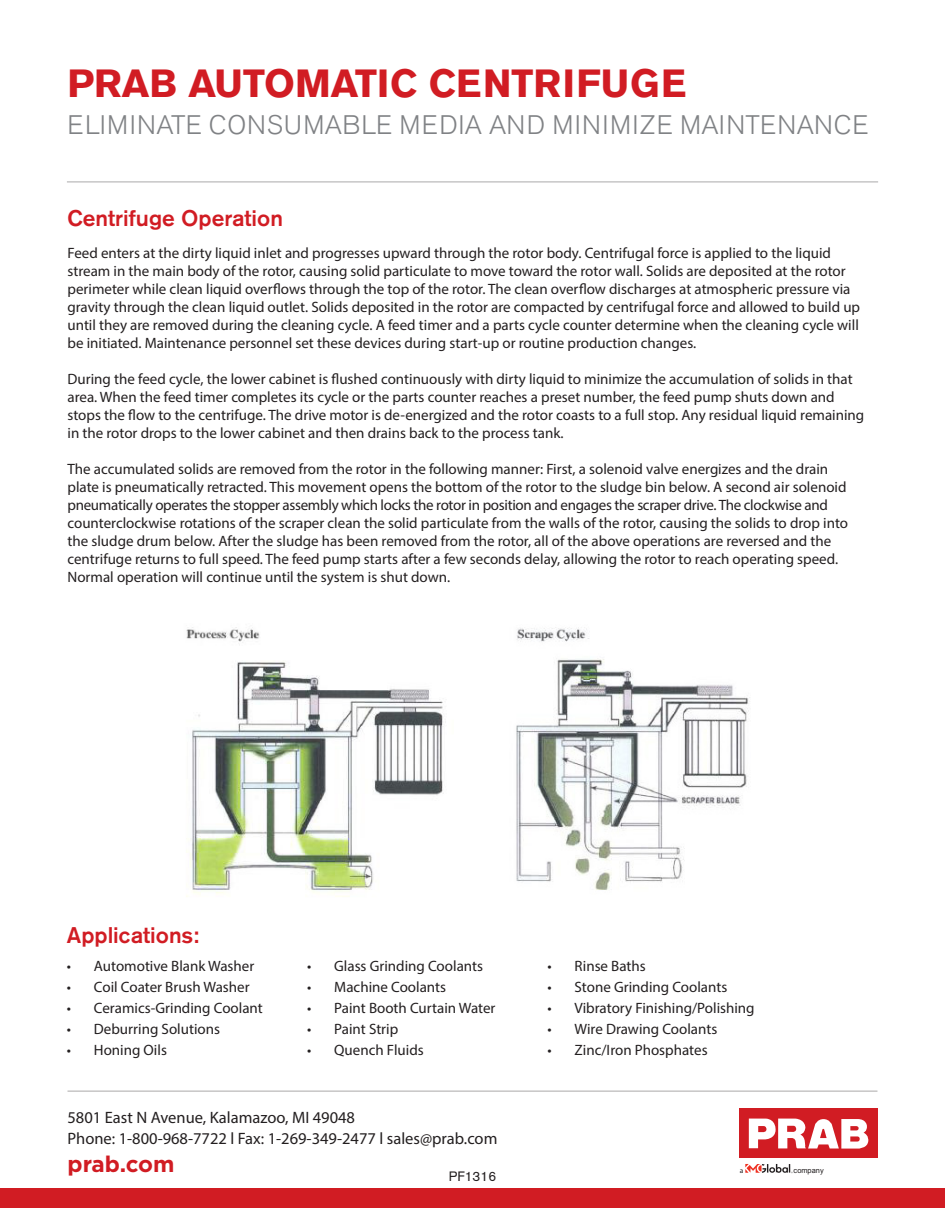
<style>
.page{position:relative;width:945px;height:1215px;background:#fff}
.page>*{position:absolute;margin:0;border:0;box-sizing:border-box;transform-origin:0 0}
.t1{font:700 39px "Akzidenz Grotesk BE";color:#d11c23}
.t2{font:300 26.7px "Akzidenz Grotesk BE";letter-spacing:.03em;color:#808285}
.t3{font:500 22.5px "Akzidenz Grotesk BE";color:#d11c23}
.t4{font:700 22.5px "Gotham";color:#d11c23}
.t5{font:16.5px "Myriad Pro";color:#231f20}
.t6{font:15px/18px "Myriad Pro";color:#231f20}
.t7{font:13.5px "Akzidenz Grotesk BE";color:#231f20}
.t8{font:7.35px "Arial";color:#231f20}
.t9{font:7.35px "Myriad Pro";color:#231f20}
</style>
<div class="page">
<hr style="left:67px;top:181px;width:811px;height:2px;background:#231f20">
<img style="left:186px;top:627px;width:260px;height:270px">
<img style="left:516px;top:627px;width:234px;height:263px">
<div style="left:0;top:1189px;width:945px;height:19px;background:#d11c23"></div>
<hr style="left:67px;top:1090px;width:810px;height:2px;background:#231f20">
<svg style="left:745px;top:1164px;width:48px;height:9px"></svg>
<div style="left:739px;top:1108px;width:139px;height:50px;background:#d11c23"></div>
<svg style="left:749px;top:1119px;width:120px;height:30px"></svg>
<p class="t1" style="left:68px;top:61px;width:620px">PRAB AUTOMATIC CENTRIFUGE</p>
<p class="t2" style="left:68px;top:110px;width:802px">ELIMINATE CONSUMABLE MEDIA AND MINIMIZE MAINTENANCE</p>
<p class="t3" style="left:68px;top:204px;width:217px">Centrifuge Operation</p>
<p class="t6" style="left:68px;top:244px;width:794px">Feed enters at the dirty liquid inlet and progresses upward through the rotor body. Centrifugal force is applied to the liquid stream in the main body of the rotor, causing solid particulate to move toward the rotor wall. Solids are deposited at the rotor perimeter while clean liquid overflows through the top of the rotor. The clean overflow discharges at atmospheric pressure via gravity through the clean liquid outlet. Solids deposited in the rotor are compacted by centrifugal force and allowed to build up until they are removed during the cleaning cycle. A feed timer and a parts cycle counter determine when the cleaning cycle will be initiated. Maintenance personnel set these devices during start-up or routine production changes.</p>
<p class="t6" style="left:68px;top:370px;width:798px">During the feed cycle, the lower cabinet is flushed continuously with dirty liquid to minimize the accumulation of solids in that area. When the feed timer completes its cycle or the parts counter reaches a preset number, the feed pump shuts down and stops the flow to the centrifuge. The drive motor is de-energized and the rotor coasts to a full stop. Any residual liquid remaining in the rotor drops to the lower cabinet and then drains back to the process tank.</p>
<p class="t6" style="left:68px;top:460px;width:782px">The accumulated solids are removed from the rotor in the following manner: First, a solenoid valve energizes and the drain plate is pneumatically retracted. This movement opens the bottom of the rotor to the sludge bin below. A second air solenoid pneumatically operates the stopper assembly which locks the rotor in position and engages the scraper drive. The clockwise and counterclockwise rotations of the scraper clean the solid particulate from the walls of the rotor, causing the solids to drop into the sludge drum below. After the sludge has been removed from the rotor, all of the above operations are reversed and the centrifuge returns to full speed. The feed pump starts after a few seconds delay, allowing the rotor to reach operating speed.<br>Normal operation will continue until the system is shut down.</p>
<p class="t3" style="left:67px;top:921px;width:134px">Applications:</p>
<p class="t6" style="left:67px;top:957px;width:189px">• Automotive Blank Washer</p>
<p class="t6" style="left:67px;top:978px;width:184px">• Coil Coater Brush Washer</p>
<p class="t6" style="left:67px;top:999px;width:197px">• Ceramics-Grinding Coolant</p>
<p class="t6" style="left:67px;top:1020px;width:155px">• Deburring Solutions</p>
<p class="t6" style="left:67px;top:1041px;width:102px">• Honing Oils</p>
<p class="t6" style="left:307px;top:957px;width:177px">• Glass Grinding Coolants</p>
<p class="t6" style="left:307px;top:978px;width:140px">• Machine Coolants</p>
<p class="t6" style="left:307px;top:999px;width:190px">• Paint Booth Curtain Water</p>
<p class="t6" style="left:307px;top:1020px;width:93px">• Paint Strip</p>
<p class="t6" style="left:307px;top:1041px;width:118px">• Quench Fluids</p>
<p class="t5" style="left:67px;top:1107px;width:289px">5801 East N Avenue, Kalamazoo, MI 49048</p>
<p class="t5" style="left:67px;top:1128px;width:431px">Phone: 1-800-968-7722 l Fax: 1-269-349-2477 l sales@prab.com</p>
<p class="t4" style="left:67px;top:1149px;width:109px">prab.com</p>
<p class="t7" style="left:449px;top:1169px;width:49px">PF1316</p>
<p class="t6" style="left:548px;top:957px;width:100px">• Rinse Baths</p>
<p class="t6" style="left:548px;top:978px;width:181px">• Stone Grinding Coolants</p>
<p class="t6" style="left:548px;top:999px;width:209px">• Vibratory Finishing/Polishing</p>
<p class="t6" style="left:548px;top:1020px;width:171px">• Wire Drawing Coolants</p>
<p class="t6" style="left:548px;top:1041px;width:161px">• Zinc/Iron Phosphates</p>
<p class="t9" style="left:740px;top:1166px;width:5px">a</p>
<p class="t8" style="left:794px;top:1165px;width:32px">company</p>
</div>
